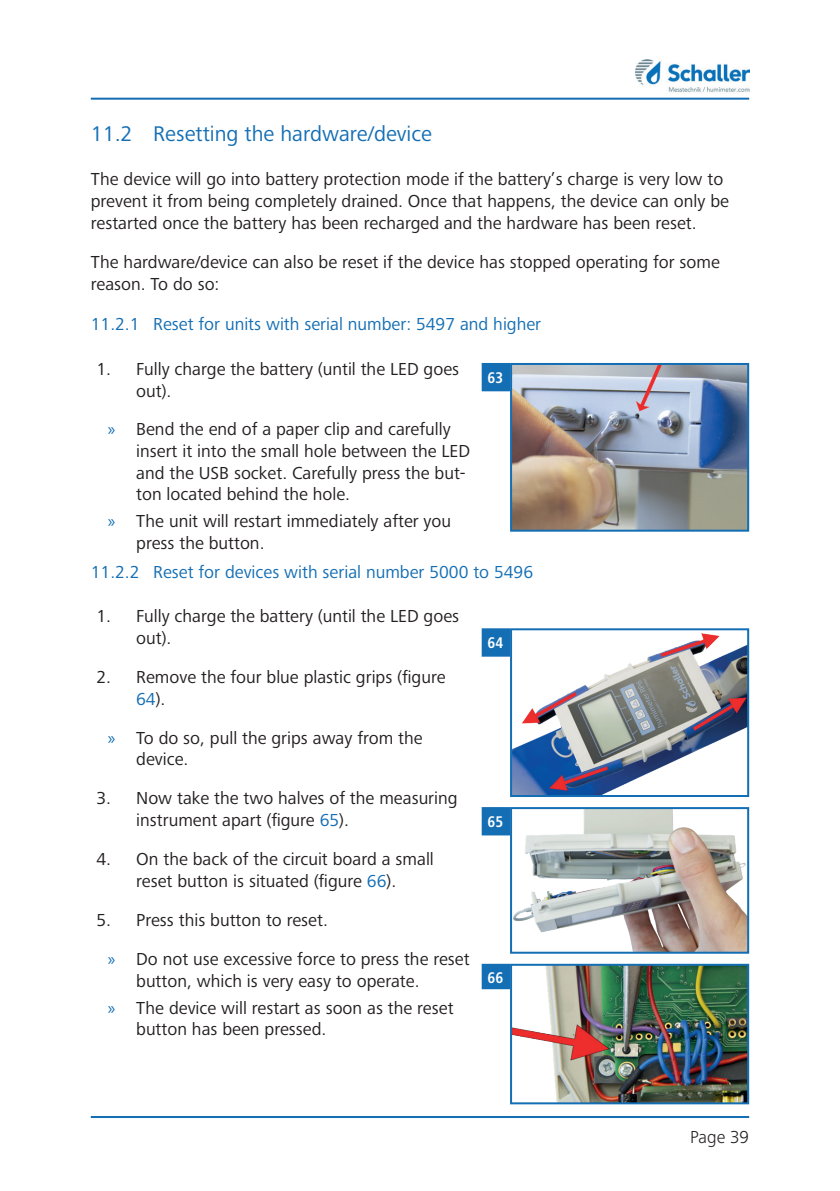
<style>
.page{position:relative;width:840px;height:1191px;background:#fff}
.page>*{position:absolute;margin:0;border:0;box-sizing:border-box;transform-origin:0 0}
.t1{font:22px "Frutiger Next Pro";color:#136eb4}
.t2{font:18px/22px "Frutiger Next Pro";color:#231f20}
.t3{font:18px "Frutiger Next Pro";color:#136eb4}
.t4{font:300 18px "Frutiger Next Pro";color:#231f20}
.t5{font:700 condensed 16px "Frutiger Next Pro";color:#fff}
.s1{font-family:"Myriad Pro";color:#136eb4}
.s2{color:#136eb4}
</style>
<div class="page">
<hr style="left:91px;top:98px;width:657px;height:2px;background:#136eb4">
<hr style="left:91px;top:1116px;width:657px;height:2px;background:#136eb4">
<img style="left:635px;top:60px;width:113px;height:32px">
<div style="left:482px;top:364px;width:26px;height:26px;background:#136eb4"></div>
<div style="left:481px;top:363px;width:28px;height:28px;border:2px solid #136eb4"></div>
<img style="left:512px;top:366px;width:233px;height:162px">
<div style="left:509px;top:363px;width:239px;height:168px;border:2px solid #136eb4"></div>
<div style="left:482px;top:629px;width:26px;height:26px;background:#136eb4"></div>
<div style="left:481px;top:628px;width:28px;height:28px;border:2px solid #136eb4"></div>
<img style="left:512px;top:631px;width:233px;height:163px">
<div style="left:509px;top:628px;width:239px;height:169px;border:2px solid #136eb4"></div>
<div style="left:482px;top:808px;width:26px;height:26px;background:#136eb4"></div>
<div style="left:481px;top:807px;width:28px;height:28px;border:2px solid #136eb4"></div>
<img style="left:513px;top:810px;width:232px;height:140px">
<div style="left:509px;top:807px;width:239px;height:146px;border:2px solid #136eb4"></div>
<div style="left:482px;top:964px;width:26px;height:24px;background:#136eb4"></div>
<div style="left:481px;top:963px;width:28px;height:26px;border:2px solid #136eb4"></div>
<img style="left:512px;top:966px;width:233px;height:135px">
<div style="left:509px;top:963px;width:239px;height:141px;border:2px solid #136eb4"></div>
<p class="t1" style="left:91px;top:121px;width:342px">11.2 Resetting the hardware/device</p>
<p class="t2" style="left:91px;top:168px;width:639px">The device will go into battery protection mode if the battery’s charge is very low to prevent it from being completely drained. Once that happens, the device can only be restarted once the battery has been recharged and the hardware has been reset.</p>
<p class="t2" style="left:91px;top:251px;width:630px">The hardware/device can also be reset if the device has stopped operating for some reason. To do so:</p>
<p class="t3" style="left:91px;top:314px;width:451px">11.2.1 Reset for units with serial number: 5497 and higher</p>
<p class="t2" style="left:136px;top:358px;width:324px;text-indent:-40px">1. Fully charge the battery (until the LED goes out).</p>
<p class="t2" style="left:136px;top:418px;width:335px;text-indent:-28px"><span class="s1">»</span> Bend the end of a paper clip and carefully insert it into the small hole between the LED and the USB socket. Carefully press the but&shy;ton located behind the hole.</p>
<p class="t2" style="left:136px;top:510px;width:316px;text-indent:-28px"><span class="s1">»</span> The unit will restart immediately after you press the button.</p>
<p class="t3" style="left:91px;top:561px;width:443px">11.2.2 Reset for devices with serial number 5000 to 5496</p>
<p class="t2" style="left:136px;top:605px;width:324px;text-indent:-40px">1. Fully charge the battery (until the LED goes out).</p>
<p class="t2" style="left:136px;top:666px;width:310px;text-indent:-40px">2. Remove the four blue plastic grips (figure<br><span class="s2">64</span>).</p>
<p class="t2" style="left:136px;top:727px;width:288px;text-indent:-28px"><span class="s1">»</span> To do so, pull the grips away from the device.</p>
<p class="t2" style="left:136px;top:787px;width:323px;text-indent:-40px">3. Now take the two halves of the measuring instrument apart (figure <span class="s2">65</span>).</p>
<p class="t2" style="left:96px;top:848px;width:339px;text-align:center">4. On the back of the circuit board a small reset button is situated (figure <span class="s2">66</span>).</p>
<p class="t2" style="left:108px;top:901px;width:363px;line-height:38.6px;text-indent:-11px">5. Press this button to reset.<br><span class="s1">»</span> Do not use excessive force to press the reset</p>
<p class="t2" style="left:108px;top:967px;width:347px;line-height:27.2px;text-align:center">button, which is very easy to operate.<br><span class="s1">»</span> The device will restart as soon as the reset</p>
<p class="t2" style="left:136px;top:1018px;width:191px">button has been pressed.</p>
<p class="t5" style="left:487px;top:368px;width:17px">63</p>
<p class="t5" style="left:487px;top:633px;width:17px">64</p>
<p class="t5" style="left:487px;top:812px;width:17px">65</p>
<p class="t5" style="left:487px;top:968px;width:17px">66</p>
<p class="t4" style="left:690px;top:1126px;width:60px">Page 39</p>
</div>
